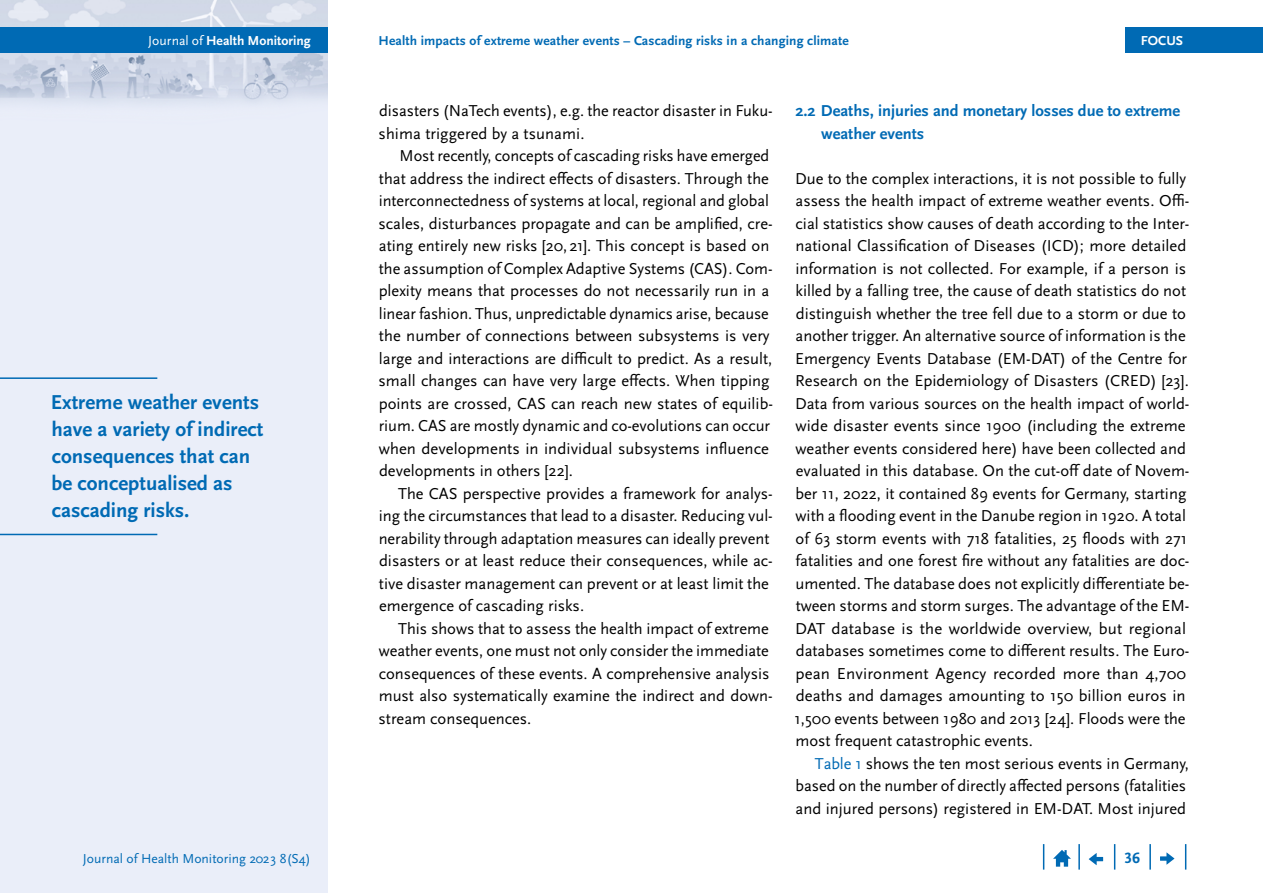
<style>
.page{position:relative;width:1263px;height:893px;background:#fff}
.page>*{position:absolute;margin:0;border:0;box-sizing:border-box;transform-origin:0 0}
.t1{font:700 21px/27px "Scala Sans Pro";color:#006ab4}
.P-12_15_Standard-Einzug{font:16.5px/22.5px "Scala Sans Pro";color:#000}
.P-12_15_Standard{font:16.5px/22.5px "Scala Sans Pro";color:#000}
.H3-01-Num-solo{font:700 16.5px/22.5px "Scala Sans Pro";color:#006ab4}
.t2{font:700 15.75px "Scala Sans Pro";color:#006ab4}
.t3{font:13.65px "Scala Sans Pro";color:#006ab4}
.t4{font:700 13.65px "Scala Sans Pro";color:#fff}
.t5{font:700 13.5px "Scala Sans Pro";letter-spacing:.01em;color:#006ab4}
.s1{font-weight:400}
.s2{color:#006ab4}
</style>
<div class="page">
<div style="left:0;top:0;width:327px;height:893px;background:#eaeef9"></div>
<svg style="left:1185px;top:844px;width:1px;height:26px"></svg>
<hr style="left:1149px;top:844px;width:2px;height:26px;background:#006ab4">
<svg style="left:1114px;top:844px;width:1px;height:26px"></svg>
<hr style="left:1078px;top:844px;width:2px;height:26px;background:#006ab4">
<svg style="left:1043px;top:844px;width:1px;height:26px"></svg>
<div style="left:1126px;top:28px;width:137px;height:25px;background:#006ab4"></div>
<img style="left:0;top:0;width:327px;height:104px">
<div style="left:0;top:28px;width:327px;height:25px;background:#006ab4"></div>
<hr style="left:0;top:377px;width:157px;height:2px;background:#006ab4">
<hr style="left:0;top:534px;width:157px;height:1px;background:#006ab4">
<svg style="left:1053px;top:850px;width:18px;height:17px"></svg>
<svg style="left:1089px;top:853px;width:14px;height:12px"></svg>
<svg style="left:1160px;top:852px;width:14px;height:13px"></svg>
<p class="t4" style="left:148px;top:33px;width:164px"><span class="s1">Journal of</span> Health Monitoring</p>
<p class="t1" style="left:51px;top:388px;width:214px">Extreme weather events have a variety of indirect consequences that can be conceptualised as cascading risks.</p>
<p class="t3" style="left:83px;top:850px;width:229px">Journal of Health Monitoring 2023 8(S4)</p>
<p class="t5" style="left:378px;top:33px;width:472px">Health impacts of extreme weather events – Cascading risks in a changing climate</p>
<p class="t4" style="left:1141px;top:33px;width:44px">FOCUS</p>
<p class="P-12_15_Standard" style="left:379px;top:99px;width:394px">disasters (NaTech events), e.g. the reactor disaster in Fuku&shy;shima triggered by a tsunami.</p>
<p class="P-12_15_Standard-Einzug" style="left:379px;top:144px;width:396px;text-indent:21px">Most recently, concepts of cascading risks have emerged that address the indirect effects of disasters. Through the interconnectedness of systems at local, regional and global scales, disturbances propagate and can be amplified, cre&shy;ating entirely new risks [20, 21]. This concept is based on the assumption of Complex Adaptive Systems (CAS). Com&shy;plexity means that processes do not necessarily run in a linear fashion. Thus, unpredictable dynamics arise, because the number of connections between subsystems is very large and interactions are difficult to predict. As a result, small changes can have very large effects. When tipping points are crossed, CAS can reach new states of equilib&shy;rium. CAS are mostly dynamic and co-evolutions can occur when developments in individual subsystems influence developments in others [22].</p>
<p class="P-12_15_Standard-Einzug" style="left:379px;top:482px;width:396px;text-indent:19px">The CAS perspective provides a framework for analys&shy;ing the circumstances that lead to a disaster. Reducing vul&shy;nerability through adaptation measures can ideally prevent disasters or at least reduce their consequences, while ac&shy;tive disaster management can prevent or at least limit the emergence of cascading risks.</p>
<p class="P-12_15_Standard-Einzug" style="left:379px;top:617px;width:396px;text-indent:20px">This shows that to assess the health impact of extreme weather events, one must not only consider the immediate consequences of these events. A comprehensive analysis must also systematically examine the indirect and down&shy;stream consequences.</p>
<h3 class="H3-01-Num-solo" style="left:821px;top:99px;width:361px;text-indent:-26px">2.2 Deaths, injuries and monetary losses due to extreme weather events</h3>
<p class="P-12_15_Standard" style="left:794px;top:167px;width:396px">Due to the complex interactions, it is not possible to fully assess the health impact of extreme weather events. Offi&shy;cial statistics show causes of death according to the Inter&shy;national Classification of Diseases (ICD); more detailed information is not collected. For example, if a person is killed by a falling tree, the cause of death statistics do not distinguish whether the tree fell due to a storm or due to another trigger. An alternative source of information is the Emergency Events Database (EM-DAT) of the Centre for Research on the Epidemiology of Disasters (CRED) [23].<br>Data from various sources on the health impact of world&shy;wide disaster events since 1900 (including the extreme weather events considered here) have been collected and evaluated in this database. On the cut-off date of Novem&shy;ber 11, 2022, it contained 89 events for Germany, starting with a flooding event in the Danube region in 1920. A total of 63 storm events with 718 fatalities, 25 floods with 271 fatalities and one forest fire without any fatalities are doc&shy;umented. The database does not explicitly differentiate be&shy;tween storms and storm surges. The advantage of the EM-DAT database is the worldwide overview, but regional databases sometimes come to different results. The Euro&shy;pean Environment Agency recorded more than 4,700 deaths and damages amounting to 150 billion euros in 1,500 events between 1980 and 2013 [24]. Floods were the most frequent catastrophic events.</p>
<p class="P-12_15_Standard-Einzug" style="left:795px;top:752px;width:395px;text-indent:19px"><span class="s2">Table 1</span> shows the ten most serious events in Germany, based on the number of directly affected persons (fatalities and injured persons) registered in EM-DAT. Most injured</p>
<p class="t2" style="left:1124px;top:849px;width:17px">36</p>
</div>
